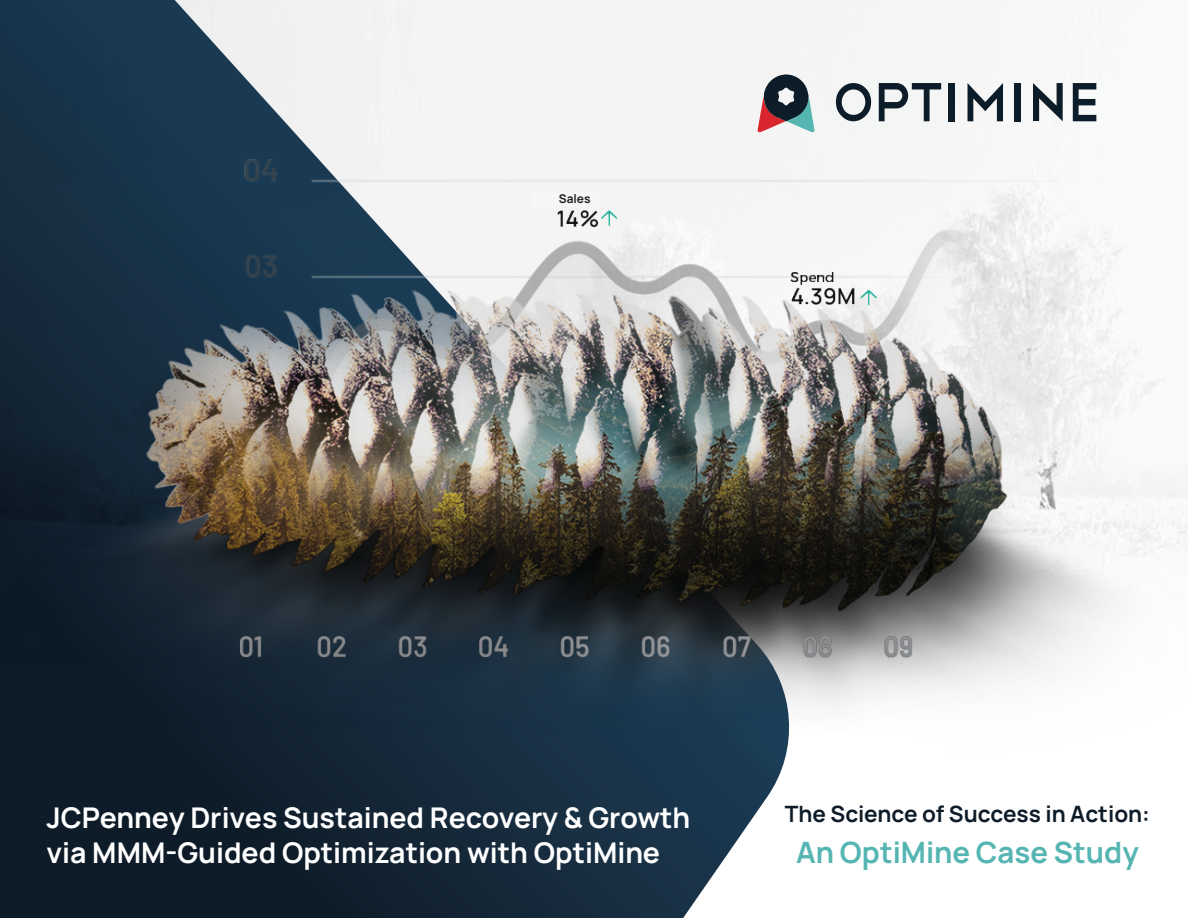
<style>
.page{position:relative;width:1188px;height:918px;background:#fff}
.page>*{position:absolute;margin:0;border:0;box-sizing:border-box;transform-origin:0 0}
.t1{font:700 29.4px "Manrope";color:#55b5b2}
.t2{font:700 28.5px/34.2px "Manrope";color:#fff}
.t3{font:700 22.5px "Manrope";color:#0e1c29}
.t4{font:700 12px "Manrope";color:#231f20}
</style>
<div class="page">
<svg style="left:0;top:891px;width:702px;height:27px;background:#142433"></svg>
<img style="left:0;top:0;width:1188px;height:891px">
<svg style="left:758px;top:74px;width:57px;height:58px"></svg>
<svg style="left:836px;top:83px;width:35px;height:38px"></svg>
<svg style="left:879px;top:83px;width:62px;height:38px"></svg>
<div style="left:949px;top:83px;width:6px;height:38px;background:#0c1d29"></div>
<svg style="left:968px;top:83px;width:35px;height:38px"></svg>
<div style="left:1014px;top:83px;width:6px;height:38px;background:#0c1d29"></div>
<svg style="left:1033px;top:83px;width:30px;height:38px"></svg>
<svg style="left:1073px;top:83px;width:23px;height:38px"></svg>
<div style="left:531px;top:192px;width:67px;height:15px;background:#f5f7f7"></div>
<p class="t4" style="left:559px;top:188px;width:33px">Sales</p>
<p class="t2" style="left:46px;top:799px;width:646px">JCPenney Drives Sustained Recovery &amp; Growth via MMM-Guided Optimization with OptiMine</p>
<p class="t3" style="left:785px;top:795px;width:367px">The Science of Success in Action:</p>
<p class="t1" style="left:796px;top:827px;width:344px">An OptiMine Case Study</p>
</div>
